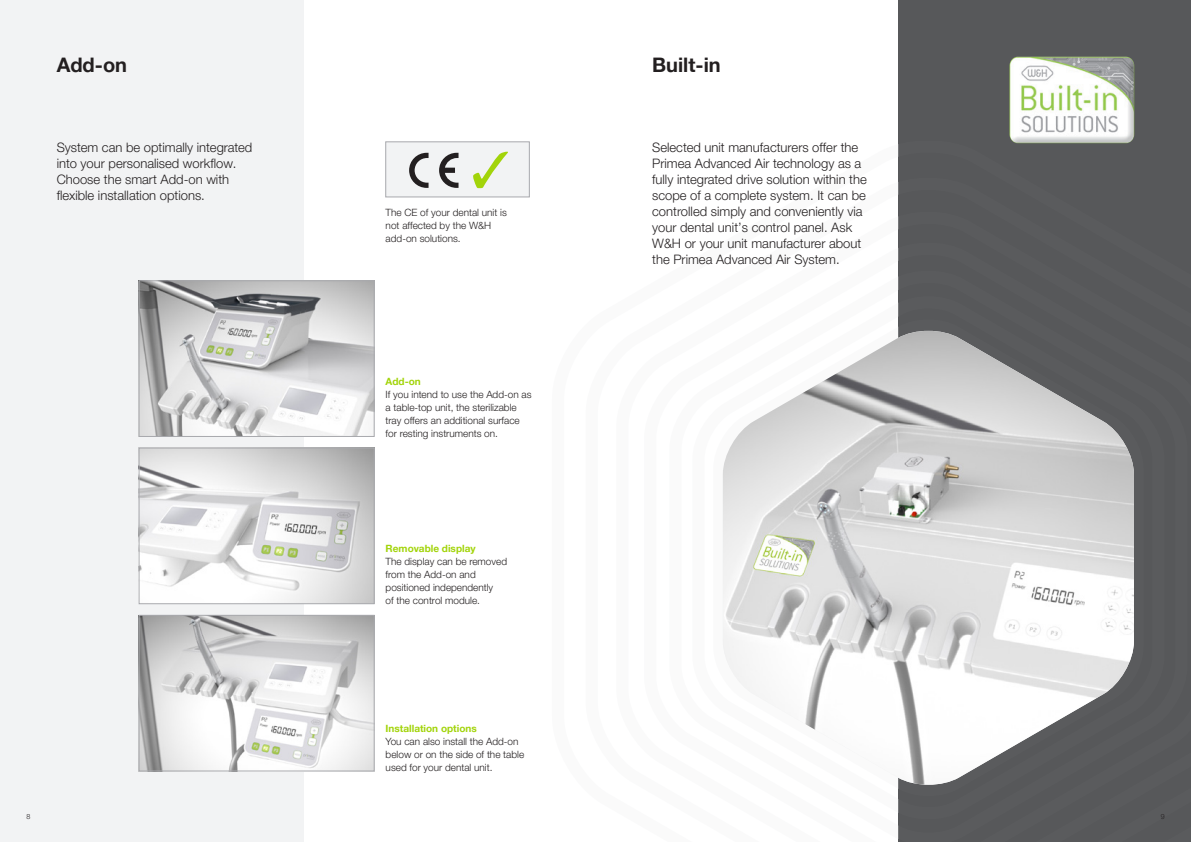
<style>
.page{position:relative;width:1191px;height:842px;background:#fff}
.page>*{position:absolute;margin:0;border:0;box-sizing:border-box;transform-origin:0 0}
.t1{font:700 20px "Helvetica Neue World 75";color:#231f20}
.t2{font:13px/16px "Helvetica Neue World 45 Lt";color:#231f20}
.t3{font:10px/13px "Helvetica Neue World 45 Lt";color:#231f20}
.t4{font:700 10px "Helvetica Neue World 75";color:#a2d40a}
.t5{font:7px "Helvetica Neue World 45 Lt";color:#231f20}
</style>
<div class="page">
<div style="left:0;top:0;width:303px;height:842px;background:#f2f3f4"></div>
<div style="left:899px;top:0;width:292px;height:842px;background:#57585a"></div>
<img style="left:1009px;top:57px;width:116px;height:85px">
<img style="left:141px;top:450px;width:231px;height:152px">
<div style="left:139px;top:448px;width:235px;height:156px;border:1px solid #a8a9ad"></div>
<img style="left:141px;top:283px;width:231px;height:152px">
<div style="left:139px;top:281px;width:235px;height:156px;border:1px solid #a8a9ad"></div>
<img style="left:141px;top:617px;width:231px;height:152px">
<div style="left:139px;top:615px;width:235px;height:156px;border:1px solid #a8a9ad"></div>
<img style="left:723px;top:331px;width:411px;height:454px">
<div style="left:386px;top:142px;width:143px;height:55px;background:#f2f3f4;border:1px solid #a8a9ad"></div>
<svg style="left:409px;top:153px;width:49px;height:35px"></svg>
<svg style="left:473px;top:152px;width:35px;height:36px"></svg>
<h1 class="t1" style="left:57px;top:53px;width:72px">Add-on</h1>
<p class="t2" style="left:57px;top:139px;width:197px">System can be optimally integrated into your personalised workflow.<br>Choose the smart Add-on with flexible installation options.</p>
<p class="t3" style="left:386px;top:206px;width:123px">The CE of your dental unit is not affected by the W&amp;H add-on solutions.</p>
<p class="t4" style="left:386px;top:375px;width:37px">Add-on</p>
<p class="t3" style="left:386px;top:388px;width:147px">If you intend to use the Add-on as a table-top unit, the sterilizable tray offers an additional surface for resting instruments on.</p>
<p class="t4" style="left:386px;top:542px;width:91px">Removable display</p>
<p class="t3" style="left:386px;top:555px;width:123px">The display can be removed from the Add-on and positioned independently<br>of the control module.</p>
<p class="t4" style="left:386px;top:723px;width:93px">Installation options</p>
<p class="t3" style="left:386px;top:735px;width:140px">You can also install the Add-on below or on the side of the table used for your dental unit.</p>
<h1 class="t1" style="left:652px;top:53px;width:70px">Built-in</h1>
<p class="t2" style="left:652px;top:139px;width:216px">Selected unit manufacturers offer the Primea Advanced Air technology as a fully integrated drive solution within the scope of a complete system. It can be controlled simply and conveniently via your dental unit’s control panel. Ask W&amp;H or your unit manufacturer about the Primea Advanced Air System.</p>
<p class="t5" style="left:26px;top:812px;width:5px">8</p>
<p class="t5" style="left:1160px;top:812px;width:5px">9</p>
</div>
